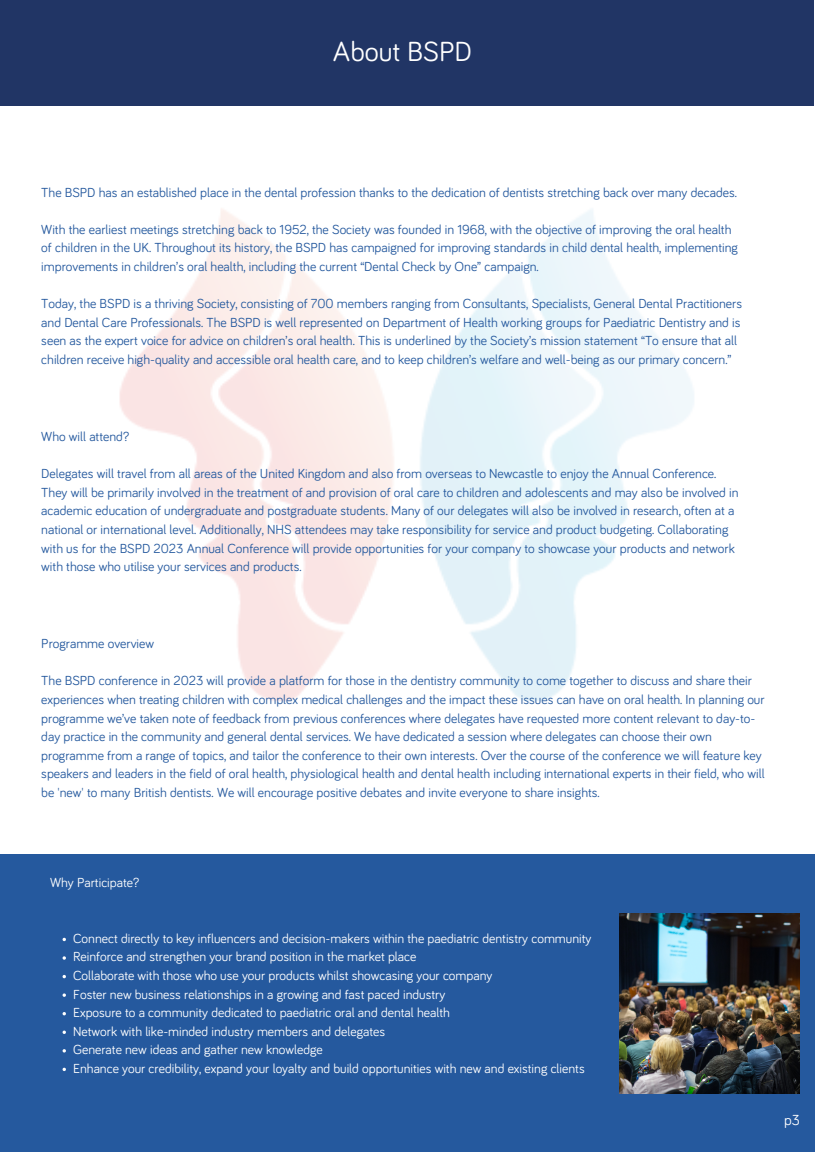
<style>
.page{position:relative;width:815px;height:1152px;background:#fff}
.page>*{position:absolute;margin:0;border:0;box-sizing:border-box;transform-origin:0 0}
.t1{font:28.5px "Bariol";color:#fff}
.t2{font:15px "Bariol";color:#fff}
.t3{font:13.5px/18.6px "Bariol";color:#25599e}
.t4{font:13.5px/18.6px "Bariol";color:#fff}
</style>
<div class="page">
<div style="left:0;top:854px;width:814px;height:298px;background:#25599e"></div>
<img style="left:0;top:0;width:814px;height:920px">
<img style="left:619px;top:913px;width:180px;height:180px">
<svg style="left:63px;top:956px;width:3px;height:4px"></svg>
<svg style="left:63px;top:993px;width:3px;height:4px"></svg>
<svg style="left:63px;top:1049px;width:3px;height:4px"></svg>
<h1 class="t1" style="left:333px;top:38px;width:140px">About BSPD</h1>
<p class="t3" style="left:41px;top:184px;width:697px">The BSPD has an established place in the dental profession thanks to the dedication of dentists stretching back over many decades.</p>
<p class="t3" style="left:41px;top:221px;width:698px">With the earliest meetings stretching back to 1952, the Society was founded in 1968, with the objective of improving the oral health of children in the UK. Throughout its history, the BSPD has campaigned for improving standards in child dental health, implementing improvements in children’s oral health, including the current “Dental Check by One” campaign.</p>
<p class="t3" style="left:41px;top:295px;width:702px">Today, the BSPD is a thriving Society, consisting of 700 members ranging from Consultants, Specialists, General Dental Practitioners and Dental Care Professionals. The BSPD is well represented on Department of Health working groups for Paediatric Dentistry and is seen as the expert voice for advice on children’s oral health. This is underlined by the Society’s mission statement “To ensure that all children receive high-quality and accessible oral health care, and to keep children’s welfare and well-being as our primary concern.”</p>
<p class="t3" style="left:41px;top:428px;width:89px">Who will attend?</p>
<p class="t3" style="left:41px;top:465px;width:698px">Delegates will travel from all areas of the United Kingdom and also from overseas to Newcastle to enjoy the Annual Conference.<br>They will be primarily involved in the treatment of and provision of oral care to children and adolescents and may also be involved in academic education of undergraduate and postgraduate students. Many of our delegates will also be involved in research, often at a national or international level. Additionally, NHS attendees may take responsibility for service and product budgeting. Collaborating with us for the BSPD 2023 Annual Conference will provide opportunities for your company to showcase your products and network with those who utilise your services and products.</p>
<p class="t3" style="left:41px;top:635px;width:114px">Programme overview</p>
<p class="t3" style="left:41px;top:672px;width:724px">The BSPD conference in 2023 will provide a platform for those in the dentistry community to come together to discuss and share their experiences when treating children with complex medical challenges and the impact these issues can have on oral health. In planning our programme we’ve taken note of feedback from previous conferences where delegates have requested more content relevant to day-to&shy;day practice in the community and general dental services. We have dedicated a session where delegates can choose their own programme from a range of topics, and tailor the conference to their own interests. Over the course of the conference we will feature key speakers and leaders in the field of oral health, physiological health and dental health including international experts in their field, who will be 'new' to many British dentists. We will encourage positive debates and invite everyone to share insights.</p>
<p class="t4" style="left:50px;top:874px;width:91px">Why Participate?</p>
<p class="t4" style="left:73px;top:930px;width:519px">Connect directly to key influencers and decision-makers within the paediatric dentistry community Reinforce and strengthen your brand position in the market place<br>Collaborate with those who use your products whilst showcasing your company<br>Foster new business relationships in a growing and fast paced industry<br>Exposure to a community dedicated to paediatric oral and dental health<br>Network with like-minded industry members and delegates<br>Generate new ideas and gather new knowledge<br>Enhance your credibility, expand your loyalty and build opportunities with new and existing clients</p>
<p class="t2" style="left:784px;top:1113px;width:17px">p3</p>
</div>
